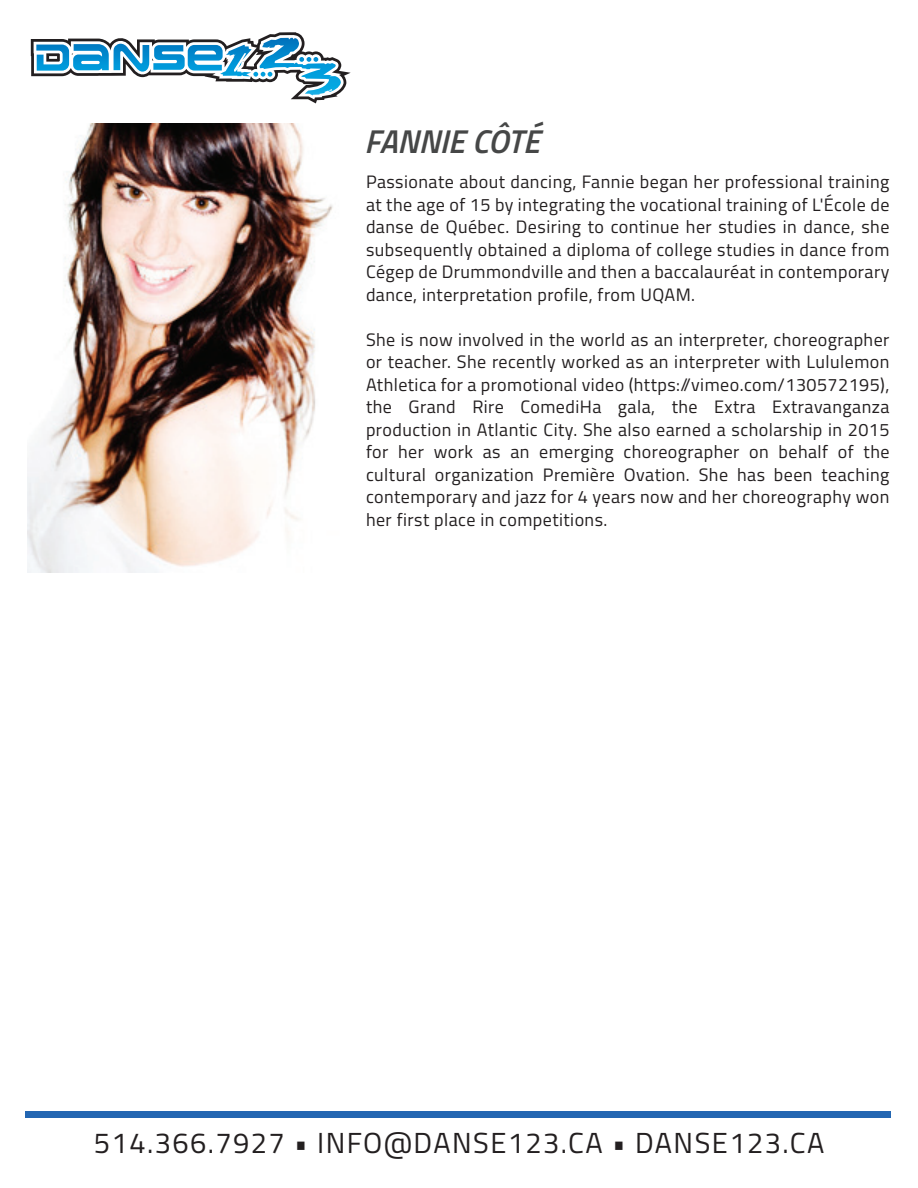
<style>
.page{position:relative;width:918px;height:1188px;background:#fff}
.page>*{position:absolute;margin:0;border:0;box-sizing:border-box;transform-origin:0 0}
.t1{font:italic 600 33px "Titillium Web";color:#464747}
.t2{font:28.95px "Titillium";letter-spacing:.05em;color:#231f20}
.t3{font:18px/22.5px "Titillium Web";letter-spacing:.025em;color:#231f20;text-align:justify}
</style>
<div class="page">
<svg style="left:31px;top:32px;width:320px;height:71px"></svg>
<div style="left:26px;top:1111px;width:865px;height:7px;background:#2366b2"></div>
<img style="left:27px;top:123px;width:306px;height:450px">
<h1 class="t1" style="left:364px;top:117px;width:177px">FANNIE CÔTÉ</h1>
<p class="t3" style="left:366px;top:170px;width:525px">Passionate about dancing, Fannie began her professional training at the age of 15 by integrating the vocational training of L'École de danse de Québec. Desiring to continue her studies in dance, she subsequently obtained a diploma of college studies in dance from Cégep de Drummondville and then a baccalauréat in contemporary dance, interpretation profile, from UQAM.</p>
<p class="t3" style="left:366px;top:328px;width:525px">She is now involved in the world as an interpreter, choreographer or teacher. She recently worked as an interpreter with Lululemon Athletica for a promotional video (https://vimeo.com/130572195), the Grand Rire ComediHa gala, the Extra Extravanganza production in Atlantic City. She also earned a scholarship in 2015 for her work as an emerging choreographer on behalf of the cultural organization Première Ovation. She has been teaching contemporary and jazz for 4 years now and her choreography won her first place in competitions.</p>
<h2 class="t2" style="left:94px;top:1122px;width:732px">514.366.7927 • INFO@DANSE123.CA • DANSE123.CA</h2>
</div>
